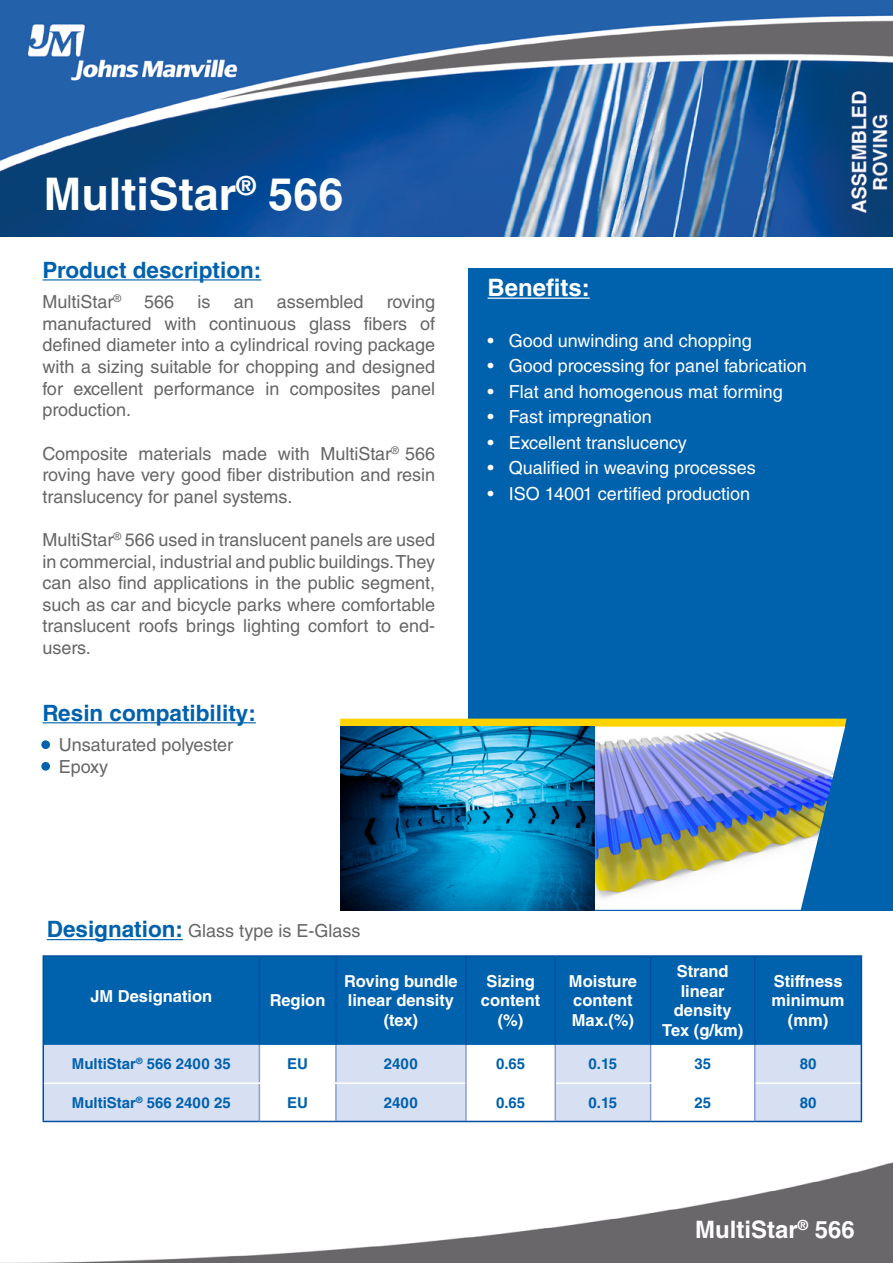
<style>
.page{position:relative;width:893px;height:1263px;background:#fff}
.page>*{position:absolute;margin:0;border:0;box-sizing:border-box;transform-origin:0 0}
.t1{font:700 45px "Helvetica LT Std";color:#fff}
.t2{font:700 24px "Helvetica LT Std";color:#fff}
.t3{font:700 22.5px "Helvetica LT Std";color:#0061ad}
.t4{font:18px/21.6px "Helvetica LT Std";color:#666;text-align:justify}
.t5{font:18px "Helvetica LT Std";color:#fff}
.t6{font:700 16.5px/19.8px "Helvetica LT Std";color:#fff;text-align:center}
.t7{font:700 15px "Helvetica LT Std";color:#0061ad}
.s1{color:#0061ad}
.s2{font-weight:700;font-size:22.5px;color:#0061ad}
</style>
<div class="page">
<img style="left:0;top:1162px;width:893px;height:101px">
<img style="left:0;top:0;width:893px;height:237px">
<hr style="left:43px;top:279px;width:218px;height:1px;background:#0061ad">
<hr style="left:43px;top:722px;width:213px;height:1px;background:#0061ad">
<div style="left:41px;top:740px;width:9px;height:9px;border:3px solid #0061ad;border-radius:50%"></div>
<div style="left:41px;top:762px;width:9px;height:9px;border:3px solid #0061ad;border-radius:50%"></div>
<div style="left:469px;top:268px;width:424px;height:643px;background:#0061ad"></div>
<hr style="left:488px;top:298px;width:102px;height:1px;background:#fff">
<hr style="left:47px;top:939px;width:136px;height:1px;background:#0061ad">
<div style="left:44px;top:957px;width:291px;height:88px;background:#0061ad"></div>
<div style="left:337px;top:957px;width:524px;height:88px;background:#0061ad"></div>
<svg style="left:44px;top:1045px;width:817px;height:76px;fill:#d7dff3"></svg>
<hr style="left:259px;top:957px;width:1px;height:88px;background:#004f9f">
<hr style="left:554px;top:957px;width:2px;height:88px;background:#004f9f">
<hr style="left:650px;top:957px;width:1px;height:88px;background:#004f9f">
<hr style="left:335px;top:957px;width:2px;height:88px;background:#004f9f">
<hr style="left:465px;top:957px;width:2px;height:88px;background:#004f9f">
<hr style="left:650px;top:1045px;width:1px;height:37px;background:#8e9ed1">
<hr style="left:465px;top:1045px;width:2px;height:38px;background:#8e9ed1">
<hr style="left:554px;top:1045px;width:2px;height:38px;background:#8e9ed1">
<hr style="left:335px;top:1045px;width:2px;height:37px;background:#8e9ed1">
<hr style="left:754px;top:957px;width:1px;height:88px;background:#004f9f">
<hr style="left:259px;top:1045px;width:1px;height:37px;background:#8e9ed1">
<hr style="left:44px;top:1082px;width:215px;height:2px;background:#fff">
<hr style="left:259px;top:1084px;width:1px;height:37px;background:#8e9ed1">
<hr style="left:259px;top:1082px;width:77px;height:2px;background:#fff">
<hr style="left:335px;top:1084px;width:2px;height:37px;background:#8e9ed1">
<hr style="left:336px;top:1082px;width:129px;height:2px;background:#fff">
<hr style="left:556px;top:1082px;width:95px;height:2px;background:#fff">
<hr style="left:465px;top:1083px;width:2px;height:38px;background:#8e9ed1">
<hr style="left:554px;top:1083px;width:2px;height:38px;background:#8e9ed1">
<hr style="left:650px;top:1084px;width:1px;height:37px;background:#8e9ed1">
<hr style="left:651px;top:1082px;width:103px;height:2px;background:#fff">
<hr style="left:754px;top:1083px;width:1px;height:38px;background:#8e9ed1">
<hr style="left:755px;top:1082px;width:106px;height:2px;background:#fff">
<hr style="left:754px;top:1045px;width:1px;height:38px;background:#8e9ed1">
<hr style="left:43px;top:955px;width:216px;height:2px;background:#004f9f">
<hr style="left:43px;top:957px;width:1px;height:88px;background:#004f9f">
<hr style="left:259px;top:955px;width:77px;height:2px;background:#004f9f">
<hr style="left:336px;top:955px;width:130px;height:2px;background:#004f9f">
<hr style="left:466px;top:955px;width:89px;height:2px;background:#004f9f">
<hr style="left:555px;top:955px;width:96px;height:2px;background:#004f9f">
<hr style="left:651px;top:955px;width:104px;height:2px;background:#004f9f">
<hr style="left:755px;top:955px;width:107px;height:2px;background:#004f9f">
<hr style="left:861px;top:957px;width:1px;height:88px;background:#004f9f">
<hr style="left:43px;top:1045px;width:1px;height:38px;background:#004f9f">
<hr style="left:861px;top:1045px;width:1px;height:38px;background:#004f9f">
<hr style="left:43px;top:1083px;width:1px;height:38px;background:#004f9f">
<hr style="left:861px;top:1083px;width:1px;height:38px;background:#004f9f">
<hr style="left:43px;top:1121px;width:216px;height:1px;background:#004f9f">
<hr style="left:259px;top:1121px;width:77px;height:1px;background:#004f9f">
<hr style="left:336px;top:1121px;width:130px;height:1px;background:#004f9f">
<hr style="left:466px;top:1121px;width:89px;height:1px;background:#004f9f">
<hr style="left:555px;top:1121px;width:96px;height:1px;background:#004f9f">
<hr style="left:651px;top:1121px;width:104px;height:1px;background:#004f9f">
<hr style="left:755px;top:1121px;width:107px;height:1px;background:#004f9f">
<div style="left:340px;top:719px;width:506px;height:8px;background:#ffd300"></div>
<img style="left:595px;top:727px;width:250px;height:183px">
<img style="left:341px;top:726px;width:254px;height:185px">
<h1 class="t1" style="left:44px;top:166px;width:301px">MultiStar<sup>®</sup> 566</h1>
<p class="t3" style="left:43px;top:256px;width:220px">Product description:</p>
<p class="t4" style="left:43px;top:291px;width:80px">MultiStar<sup>®</sup></p>
<p class="t4" style="left:144px;top:291px;width:32px">566</p>
<p class="t4" style="left:197px;top:291px;width:14px">is</p>
<p class="t4" style="left:234px;top:291px;width:22px">an</p>
<p class="t4" style="left:277px;top:291px;width:88px">assembled</p>
<p class="t4" style="left:43px;top:291px;width:394px;text-indent:344px">roving manufactured with continuous glass fibers of defined diameter into a cylindrical roving package with a sizing suitable for chopping and designed for excellent performance in composites panel production.</p>
<p class="t4" style="left:43px;top:442px;width:394px">Composite materials made with MultiStar<sup>®</sup> 566 roving have very good fiber distribution and resin translucency for panel systems.</p>
<p class="t4" style="left:43px;top:529px;width:394px">MultiStar<sup>®</sup> 566 used in translucent panels are used in commercial, industrial and public buildings. They can also find applications in the public segment, such as car and bicycle parks where comfortable translucent roofs brings lighting comfort to end&shy;users.</p>
<p class="t3" style="left:43px;top:699px;width:215px">Resin compatibility:</p>
<p class="t4" style="left:43px;top:734px;width:192px"><span class="s1">•</span> Unsaturated polyester</p>
<p class="t4" style="left:43px;top:756px;width:67px"><span class="s1">•</span> Epoxy</p>
<h2 class="t2" style="left:488px;top:273px;width:104px">Benefits:</h2>
<p class="t5" style="left:488px;top:330px;width:266px">• Good unwinding and chopping</p>
<p class="t5" style="left:488px;top:355px;width:321px">• Good processing for panel fabrication</p>
<p class="t5" style="left:488px;top:381px;width:297px">• Flat and homogenous mat forming</p>
<p class="t5" style="left:488px;top:406px;width:166px">• Fast impregnation</p>
<p class="t5" style="left:488px;top:432px;width:201px">• Excellent translucency</p>
<p class="t5" style="left:488px;top:458px;width:270px">• Qualified in weaving processes</p>
<p class="t5" style="left:488px;top:483px;width:264px">• ISO 14001 certified production</p>
<p class="t4" style="left:47px;top:920px;width:315px"><span class="s2">Designation:</span> Glass type is E-Glass</p>
<p class="t6" style="left:90px;top:986px;width:123px">JM Designation</p>
<p class="t6" style="left:270px;top:990px;width:57px">Region</p>
<p class="t6" style="left:344px;top:971px;width:115px">Roving bundle linear density (tex)</p>
<p class="t6" style="left:481px;top:971px;width:61px">Sizing content (%)</p>
<p class="t6" style="left:569px;top:971px;width:70px;text-align:left">Moisture content<br>Max.(%)</p>
<p class="t6" style="left:662px;top:961px;width:83px">Strand linear density<br>Tex (g/km)</p>
<p class="t6" style="left:772px;top:971px;width:75px">Stiffness minimum (mm)</p>
<p class="t7" style="left:72px;top:1055px;width:160px">MultiStar<sup>®</sup> 566 2400 35</p>
<p class="t7" style="left:287px;top:1055px;width:22px">EU</p>
<p class="t7" style="left:384px;top:1055px;width:35px">2400</p>
<p class="t7" style="left:496px;top:1055px;width:31px">0.65</p>
<p class="t7" style="left:589px;top:1055px;width:30px">0.15</p>
<p class="t7" style="left:694px;top:1055px;width:18px">35</p>
<p class="t7" style="left:800px;top:1055px;width:18px">80</p>
<p class="t7" style="left:72px;top:1093px;width:160px">MultiStar<sup>®</sup> 566 2400 25</p>
<p class="t7" style="left:287px;top:1093px;width:22px">EU</p>
<p class="t7" style="left:384px;top:1093px;width:35px">2400</p>
<p class="t7" style="left:496px;top:1093px;width:31px">0.65</p>
<p class="t7" style="left:589px;top:1093px;width:30px">0.15</p>
<p class="t7" style="left:694px;top:1093px;width:18px">25</p>
<p class="t7" style="left:800px;top:1093px;width:18px">80</p>
<h2 class="t2" style="left:695px;top:1214px;width:161px">MultiStar<sup>®</sup> 566</h2>
</div>
